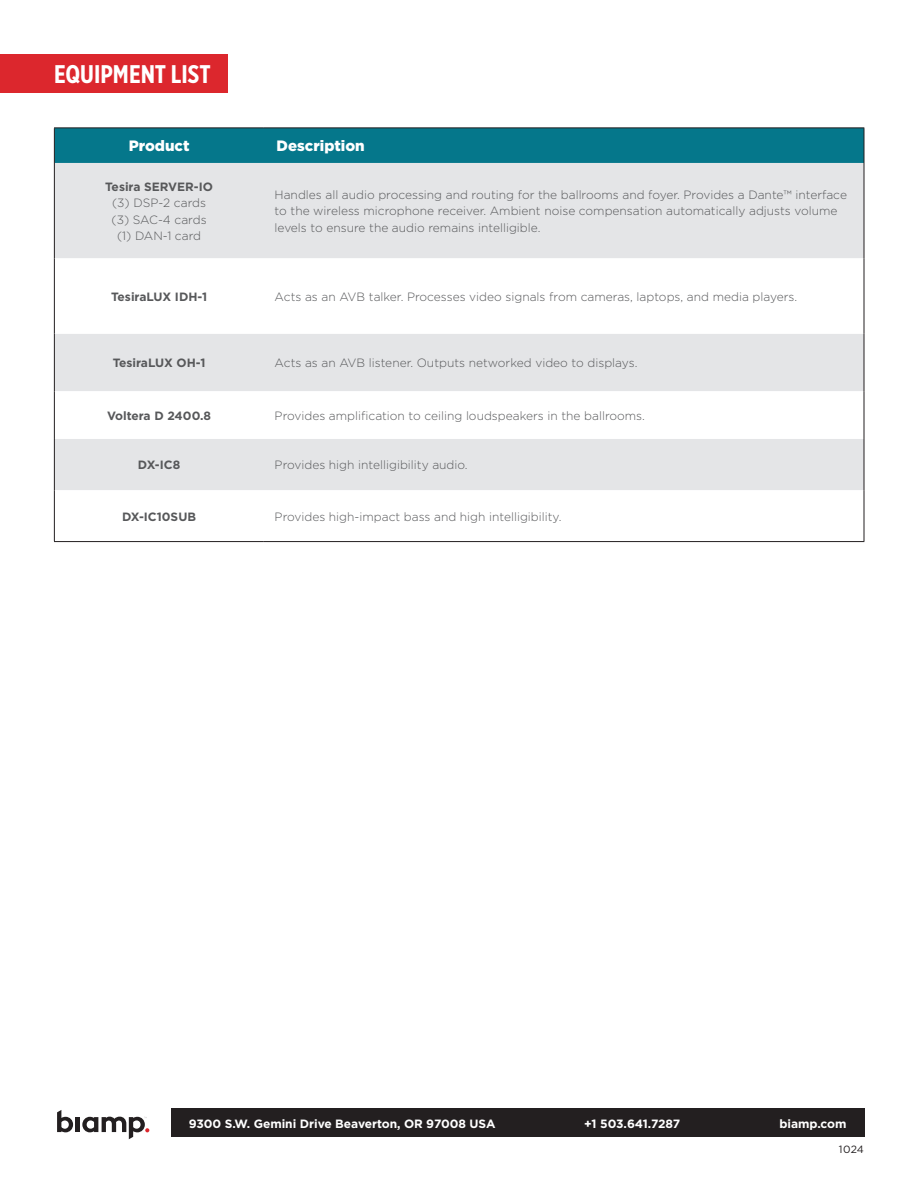
<style>
.page{position:relative;width:918px;height:1188px;background:#fff}
.page>*{position:absolute;margin:0;border:0;box-sizing:border-box;transform-origin:0 0}
.Features_Benefits{font:700 25.5px "Gotham X Narrow";color:#fff}
.Description_text{font:900 15px "Gotham";color:#fff}
.Table_Quantity{font:900 15px "Gotham";color:#fff}
.Table_Copy{font:300 12px/16.5px "Gotham";color:#57585a}
.Product_Name_List{font:700 12px "Gotham";color:#57585a}
.Footer_White{font:700 12px "Gotham";letter-spacing:-.005em;color:#fff}
.Intro_copy{font:10.5px "Gotham";color:#231f20}
</style>
<div class="page">
<div style="left:55px;top:129px;width:809px;height:34px;background:#05778b"></div>
<div style="left:55px;top:163px;width:809px;height:327px;background:#e4e5e7"></div>
<svg style="left:55px;top:258px;width:809px;height:181px"></svg>
<hr style="left:54px;top:163px;width:1px;height:95px;background:#231f20">
<hr style="left:54px;top:258px;width:1px;height:76px;background:#231f20">
<hr style="left:54px;top:334px;width:1px;height:57px;background:#231f20">
<hr style="left:54px;top:391px;width:1px;height:48px;background:#231f20">
<hr style="left:54px;top:439px;width:1px;height:51px;background:#231f20">
<hr style="left:54px;top:490px;width:1px;height:51px;background:#231f20">
<hr style="left:864px;top:163px;width:1px;height:95px;background:#231f20">
<hr style="left:864px;top:258px;width:1px;height:76px;background:#231f20">
<hr style="left:864px;top:334px;width:1px;height:57px;background:#231f20">
<hr style="left:864px;top:391px;width:1px;height:48px;background:#231f20">
<hr style="left:864px;top:439px;width:1px;height:51px;background:#231f20">
<hr style="left:864px;top:490px;width:1px;height:51px;background:#231f20">
<hr style="left:54px;top:541px;width:210px;height:1px;background:#231f20">
<hr style="left:264px;top:541px;width:600px;height:1px;background:#231f20">
<hr style="left:54px;top:128px;width:210px;height:1px;background:#231f20">
<hr style="left:264px;top:128px;width:600px;height:1px;background:#231f20">
<hr style="left:54px;top:128px;width:1px;height:35px;background:#231f20">
<hr style="left:864px;top:128px;width:1px;height:35px;background:#231f20">
<div style="left:0;top:54px;width:228px;height:38px;background:#dc272d"></div>
<svg style="left:57px;top:1110px;width:16px;height:22px"></svg>
<hr style="left:76px;top:1117px;width:4px;height:15px;background:#231f20">
<svg style="left:82px;top:1117px;width:67px;height:22px"></svg>
<div style="left:171px;top:1108px;width:694px;height:29px;background:#231f20"></div>
<p class="Features_Benefits" style="left:54px;top:58px;width:158px">EQUIPMENT LIST</p>
<p class="Table_Quantity" style="left:129px;top:136px;width:62px">Product</p>
<p class="Description_text" style="left:277px;top:136px;width:90px">Description</p>
<p class="Product_Name_List" style="left:105px;top:179px;width:109px">Tesira SERVER-IO</p>
<p class="Table_Copy" style="left:112px;top:194px;width:95px">(3) DSP-2 cards</p>
<p class="Table_Copy" style="left:112px;top:211px;width:97px">(3) SAC-4 cards</p>
<p class="Table_Copy" style="left:117px;top:227px;width:86px">(1) DAN-1 card</p>
<p class="Table_Copy" style="left:275px;top:186px;width:574px">Handles all audio processing and routing for the ballrooms and foyer. Provides a Dante™ interface to the wireless microphone receiver. Ambient noise compensation automatically adjusts volume levels to ensure the audio remains intelligible.</p>
<p class="Product_Name_List" style="left:111px;top:289px;width:97px">TesiraLUX IDH-1</p>
<p class="Table_Copy" style="left:275px;top:288px;width:524px">Acts as an AVB talker. Processes video signals from cameras, laptops, and media players.</p>
<p class="Product_Name_List" style="left:113px;top:355px;width:94px">TesiraLUX OH-1</p>
<p class="Table_Copy" style="left:275px;top:354px;width:364px">Acts as an AVB listener. Outputs networked video to displays.</p>
<p class="Product_Name_List" style="left:107px;top:408px;width:106px">Voltera D 2400.8</p>
<p class="Table_Copy" style="left:275px;top:407px;width:372px">Provides amplification to ceiling loudspeakers in the ballrooms.</p>
<p class="Product_Name_List" style="left:138px;top:457px;width:44px">DX-IC8</p>
<p class="Table_Copy" style="left:275px;top:457px;width:195px">Provides high intelligibility audio.</p>
<p class="Product_Name_List" style="left:122px;top:509px;width:75px">DX-IC10SUB</p>
<p class="Table_Copy" style="left:275px;top:508px;width:288px">Provides high-impact bass and high intelligibility.</p>
<p class="Footer_White" style="left:189px;top:1115px;width:308px">9300 S.W. Gemini Drive Beaverton, OR 97008 USA</p>
<p class="Footer_White" style="left:584px;top:1115px;width:98px">+1 503.641.7287</p>
<p class="Footer_White" style="left:779px;top:1115px;width:68px">biamp.com</p>
<p class="Intro_copy" style="left:839px;top:1142px;width:27px">1024</p>
</div>
